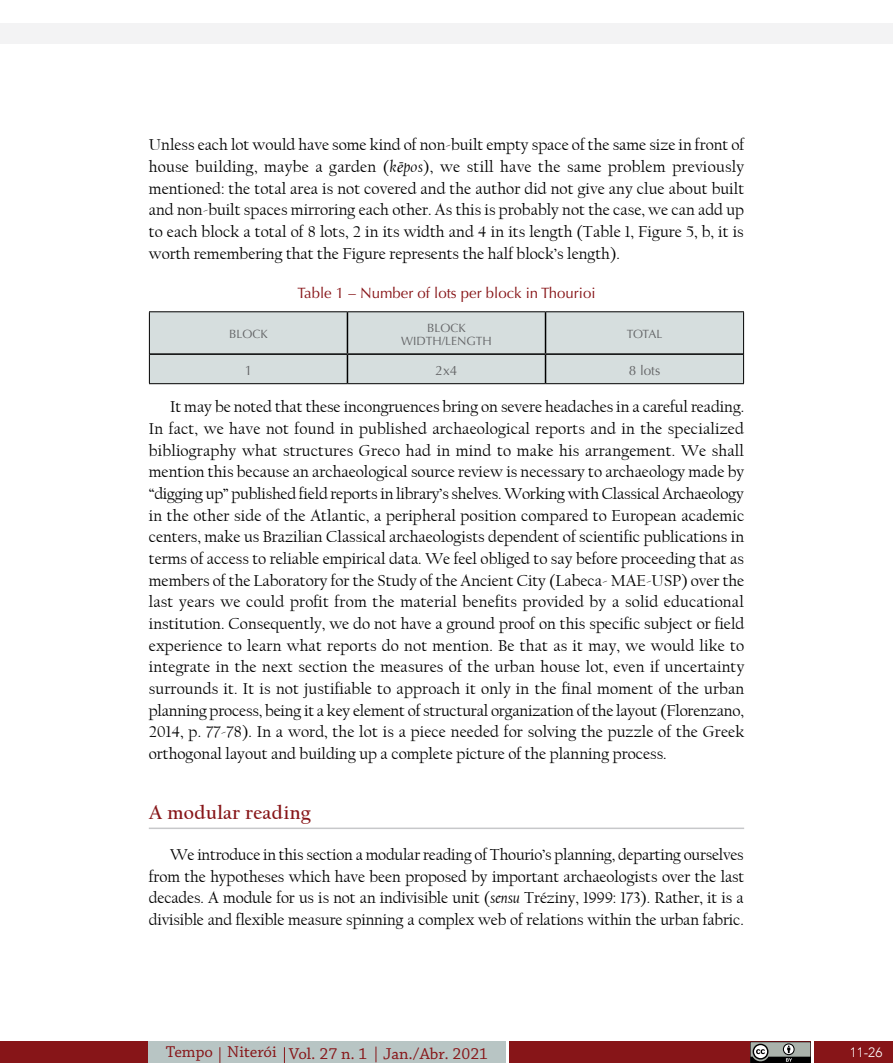
<style>
.page{position:relative;width:893px;height:1063px;background:#fff}
.page>*{position:absolute;margin:0;border:0;box-sizing:border-box;transform-origin:0 0}
.t1{font:700 19.5px "Californian FB";letter-spacing:.02em;color:#871518}
.t2{font:16.5px/21.6px "Californian FB";color:#000;text-align:justify}
.t3{font:16.5px "Chaparral Pro Capt";color:#871518}
.t4{font:15px "Optima";color:#871518}
.t5{font:13.5px "Optima";color:#636466}
.t6{font:300 13.5px "Avenir";color:#fff}
.t7{font:12px/12.8px "Optima";color:#636466;text-align:center}
.s1{font-style:italic}
.s2{font-family:"Minion Pro";font-style:italic}
</style>
<div class="page">
<div style="left:0;top:23px;width:893px;height:20px;background:#f3f3f4"></div>
<div style="left:509px;top:1042px;width:301px;height:21px;background:#871518"></div>
<div style="left:0;top:1042px;width:149px;height:21px;background:#871518"></div>
<div style="left:149px;top:1042px;width:357px;height:21px;background:#b8c5c4"></div>
<div style="left:814px;top:1042px;width:79px;height:21px;background:#871518"></div>
<svg style="left:750px;top:1042px;width:61px;height:21px"></svg>
<svg style="left:220px;top:1047px;width:1px;height:16px"></svg>
<svg style="left:284px;top:1047px;width:1px;height:16px"></svg>
<svg style="left:376px;top:1047px;width:1px;height:15px"></svg>
<hr style="left:149px;top:828px;width:595px;height:1px;background:#c7c8ca">
<div style="left:150px;top:312px;width:593px;height:71px;background:#d6dede"></div>
<hr style="left:347px;top:312px;width:1px;height:41px;background:#000">
<hr style="left:545px;top:312px;width:1px;height:41px;background:#000">
<hr style="left:150px;top:353px;width:197px;height:2px;background:#000">
<hr style="left:347px;top:353px;width:198px;height:2px;background:#000">
<svg style="left:347px;top:355px;width:1px;height:28px"></svg>
<hr style="left:545px;top:353px;width:198px;height:2px;background:#000">
<svg style="left:545px;top:355px;width:1px;height:28px"></svg>
<hr style="left:149px;top:311px;width:198px;height:1px;background:#000">
<hr style="left:149px;top:312px;width:1px;height:42px;background:#000">
<hr style="left:347px;top:311px;width:198px;height:1px;background:#000">
<hr style="left:545px;top:311px;width:199px;height:1px;background:#000">
<hr style="left:743px;top:312px;width:1px;height:42px;background:#000">
<svg style="left:149px;top:354px;width:1px;height:29px"></svg>
<svg style="left:743px;top:354px;width:1px;height:29px"></svg>
<hr style="left:149px;top:383px;width:198px;height:1px;background:#000">
<hr style="left:347px;top:383px;width:198px;height:1px;background:#000">
<hr style="left:545px;top:383px;width:199px;height:1px;background:#000">
<p class="t2" style="left:149px;top:135px;width:597px">Unless each lot would have some kind of non-built empty space of the same size in front of house building, maybe a garden (<span class="s1">k</span><span class="s2">ē</span><span class="s1">pos</span>), we still have the same problem previously mentioned: the total area is not covered and the author did not give any clue about built and non-built spaces mirroring each other. As this is probably not the case, we can add up to each block a total of 8 lots, 2 in its width and 4 in its length (Table 1, Figure 5, b, it is worth remembering that the Figure represents the half block’s length).</p>
<p class="t4" style="left:297px;top:285px;width:300px">Table 1 – Number of lots per block in Thourioi</p>
<p class="t7" style="left:229px;top:328px;width:40px">BLOCK</p>
<p class="t7" style="left:401px;top:322px;width:92px">BLOCK<br>WIDTH/LENGTH</p>
<p class="t7" style="left:627px;top:328px;width:37px">TOTAL</p>
<p class="t5" style="left:245px;top:363px;width:9px">1</p>
<p class="t5" style="left:436px;top:363px;width:23px">2x4</p>
<p class="t5" style="left:629px;top:363px;width:33px">8 lots</p>
<p class="t2" style="left:149px;top:397px;width:597px;text-indent:21px">It may be noted that these incongruences bring on severe headaches in a careful reading.<br>In fact, we have not found in published archaeological reports and in the specialized bibliography what structures Greco had in mind to make his arrangement. We shall mention this because an archaeological source review is necessary to archaeology made by “digging up” published field reports in library’s shelves. Working with Classical Archaeology in the other side of the Atlantic, a peripheral position compared to European academic centers, make us Brazilian Classical archaeologists dependent of scientific publications in terms of access to reliable empirical data. We feel obliged to say before proceeding that as members of the Laboratory for the Study of the Ancient City (Labeca- MAE-USP) over the last years we could profit from the material benefits provided by a solid educational institution. Consequently, we do not have a ground proof on this specific subject or field experience to learn what reports do not mention. Be that as it may, we would like to integrate in the next section the measures of the urban house lot, even if uncertainty surrounds it. It is not justifiable to approach it only in the final moment of the urban planning process, being it a key element of structural organization of the layout (Florenzano, 2014, p. 77-78). In a word, the lot is a piece needed for solving the puzzle of the Greek orthogonal layout and building up a complete picture of the planning process.</p>
<p class="t1" style="left:149px;top:802px;width:163px">A modular reading</p>
<p class="t2" style="left:149px;top:844px;width:597px;text-indent:21px">We introduce in this section a modular reading of Thourio’s planning, departing ourselves from the hypotheses which have been proposed by important archaeologists over the last decades. A module for us is not an indivisible unit (<span class="s1">sensu</span> Tréziny, 1999: 173). Rather, it is a divisible and flexible measure spinning a complex web of relations within the urban fabric.</p>
<p class="t3" style="left:166px;top:1044px;width:324px">Tempo Niterói Vol. 27 n. 1 Jan./Abr. 2021</p>
<p class="t6" style="left:850px;top:1044px;width:34px">11-26</p>
</div>
